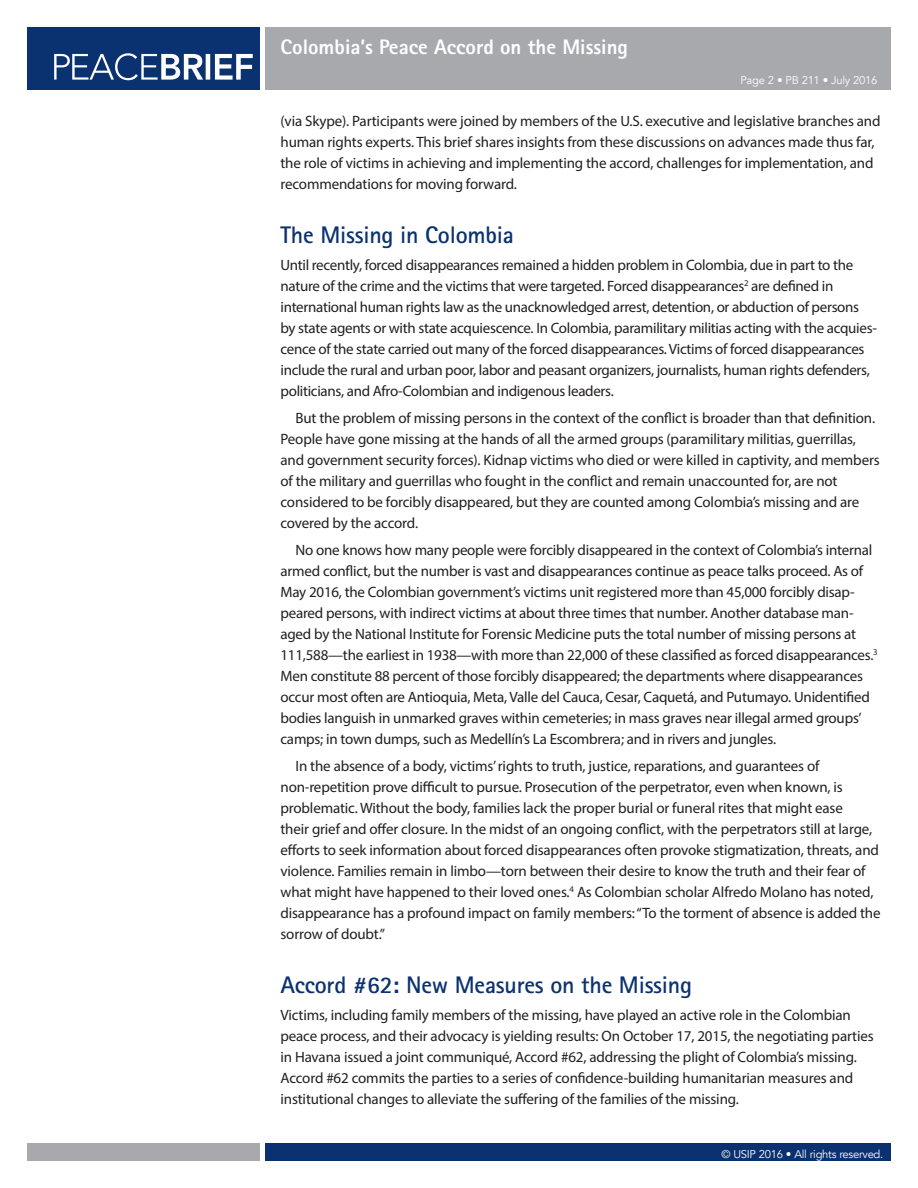
<style>
.page{position:relative;width:918px;height:1188px;background:#fff}
.page>*{position:absolute;margin:0;border:0;box-sizing:border-box;transform-origin:0 0}
.A1_head{font:700 24px "Rotis Sans Serif";letter-spacing:-.01em;color:#0b3270}
.t1{font:800 21px "Rotis Sans Serif";color:#fff}
.bodytext_indent{font:15px/21px "Myriad Pro";letter-spacing:-.01em;color:#231f20}
.bodytext{font:15px/21px "Myriad Pro";letter-spacing:-.02em;color:#231f20}
.About_the_Report_-_D{font:11.25px "Avenir";letter-spacing:-.025em;color:#fff}
</style>
<div class="page">
<div style="left:265px;top:1143px;width:626px;height:18px;background:#0b3270"></div>
<div style="left:27px;top:1143px;width:233px;height:18px;background:#a8a9ad"></div>
<div style="left:265px;top:27px;width:626px;height:63px;background:#a8a9ad"></div>
<div style="left:27px;top:27px;width:233px;height:63px;background:#0b3270"></div>
<svg style="left:54px;top:53px;width:199px;height:27px"></svg>
<h2 class="t1" style="left:280px;top:34px;width:349px">Colombia’s Peace Accord on the Missing</h2>
<p class="About_the_Report_-_D" style="left:740px;top:73px;width:138px">Page 2 • PB 211 • July 2016</p>
<p class="bodytext_indent" style="left:280px;top:110px;width:602px">(via Skype). Participants were joined by members of the U.S. executive and legislative branches and human rights experts. This brief shares insights from these discussions on advances made thus far, the role of victims in achieving and implementing the accord, challenges for implementation, and recommendations for moving forward.</p>
<p class="A1_head" style="left:280px;top:220px;width:235px">The Missing in Colombia</p>
<p class="bodytext" style="left:280px;top:254px;width:598px">Until recently, forced disappearances remained a hidden problem in Colombia, due in part to the nature of the crime and the victims that were targeted. Forced disappearances<sup>2</sup> are defined in international human rights law as the unacknowledged arrest, detention, or abduction of persons by state agents or with state acquiescence. In Colombia, paramilitary militias acting with the acquies&shy;cence of the state carried out many of the forced disappearances. Victims of forced disappearances include the rural and urban poor, labor and peasant organizers, journalists, human rights defenders, politicians, and Afro-Colombian and indigenous leaders.</p>
<p class="bodytext_indent" style="left:280px;top:407px;width:601px;text-indent:15px">But the problem of missing persons in the context of the conflict is broader than that definition.<br>People have gone missing at the hands of all the armed groups (paramilitary militias, guerrillas, and government security forces). Kidnap victims who died or were killed in captivity, and members of the military and guerrillas who fought in the conflict and remain unaccounted for, are not considered to be forcibly disappeared, but they are counted among Colombia’s missing and are covered by the accord.</p>
<p class="bodytext_indent" style="left:280px;top:539px;width:599px;text-indent:15px">No one knows how many people were forcibly disappeared in the context of Colombia’s internal armed conflict, but the number is vast and disappearances continue as peace talks proceed. As of May 2016, the Colombian government’s victims unit registered more than 45,000 forcibly disap&shy;peared persons, with indirect victims at about three times that number. Another database man&shy;aged by the National Institute for Forensic Medicine puts the total number of missing persons at 111,588—the earliest in 1938—with more than 22,000 of these classified as forced disappearances.<sup>3<br></sup>Men constitute 88 percent of those forcibly disappeared; the departments where disappearances occur most often are Antioquia, Meta, Valle del Cauca, Cesar, Caquetá, and Putumayo. Unidentified bodies languish in unmarked graves within cemeteries; in mass graves near illegal armed groups’ camps; in town dumps, such as Medellín’s La Escombrera; and in rivers and jungles.</p>
<p class="bodytext_indent" style="left:280px;top:755px;width:602px;text-indent:15px">In the absence of a body, victims’ rights to truth, justice, reparations, and guarantees of non-repetition prove difficult to pursue. Prosecution of the perpetrator, even when known, is problematic. Without the body, families lack the proper burial or funeral rites that might ease<br>their grief and offer closure. In the midst of an ongoing conflict, with the perpetrators still at large, efforts to seek information about forced disappearances often provoke stigmatization, threats, and violence. Families remain in limbo—torn between their desire to know the truth and their fear of what might have happened to their loved ones.<sup>4</sup> As Colombian scholar Alfredo Molano has noted, disappearance has a profound impact on family members: “To the torment of absence is added the sorrow of doubt.”</p>
<p class="A1_head" style="left:280px;top:970px;width:413px">Accord #62: New Measures on the Missing</p>
<p class="bodytext" style="left:280px;top:1004px;width:595px">Victims, including family members of the missing, have played an active role in the Colombian peace process, and their advocacy is yielding results: On October 17, 2015, the negotiating parties in Havana issued a joint communiqué, Accord #62, addressing the plight of Colombia’s missing.<br>Accord #62 commits the parties to a series of confidence-building humanitarian measures and institutional changes to alleviate the suffering of the families of the missing.</p>
<p class="About_the_Report_-_D" style="left:722px;top:1147px;width:163px">© USIP 2016 • All rights reserved.</p>
</div>
